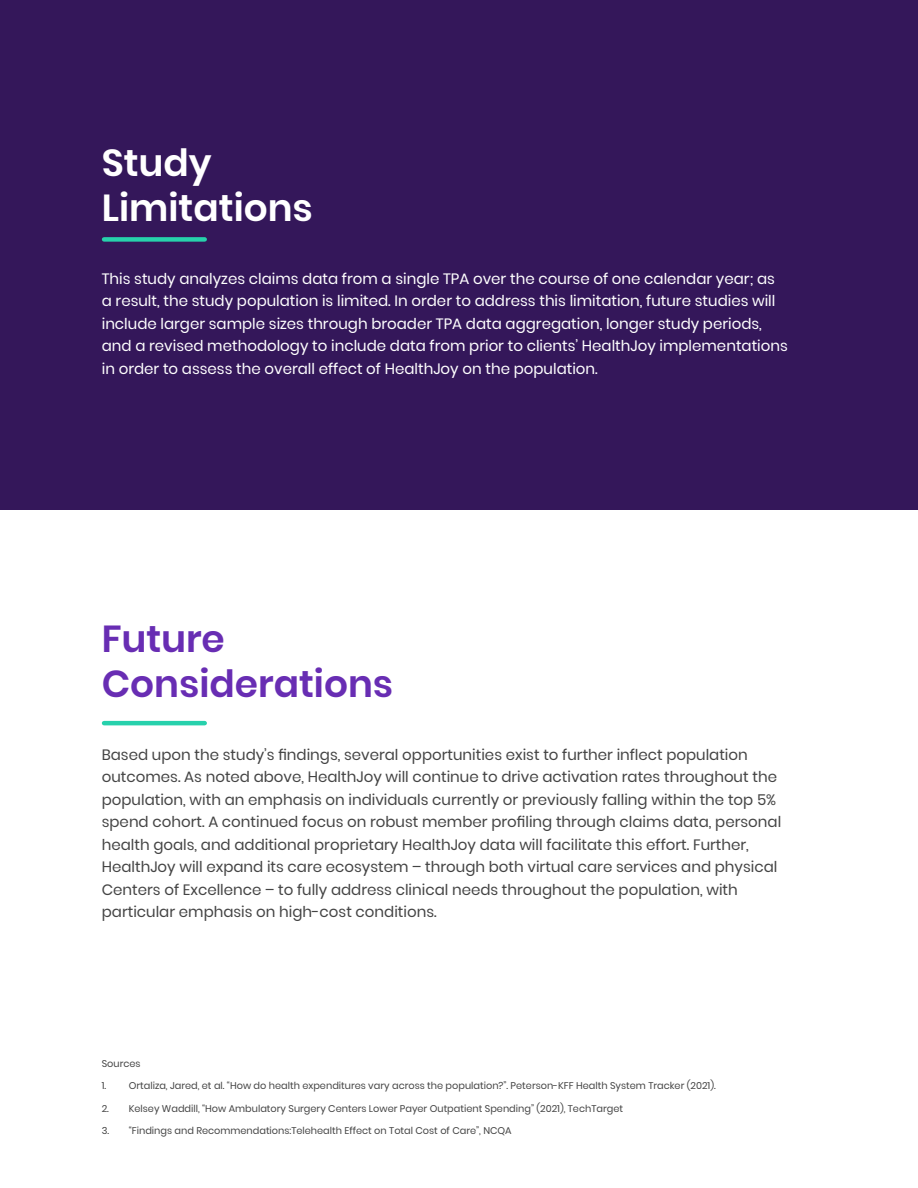
<style>
.page{position:relative;width:918px;height:1188px;background:#fff}
.page>*{position:absolute;margin:0;border:0;box-sizing:border-box;transform-origin:0 0}
.t1{font:600 37.5px/45px "Poppins";color:#682db3}
.t2{font:600 37.5px/45px "Poppins";color:#fff}
.t3{font:15px/22.5px "Poppins";color:#444}
.t4{font:15px/22.5px "Poppins";color:#fff}
.t5{font:9.75px "Poppins";color:#444}
</style>
<div class="page">
<div style="left:0;top:0;width:918px;height:510px;background:#34175a"></div>
<div style="left:104px;top:237px;width:101px;height:5px;background:#27d1ac"></div>
<hr style="left:104px;top:721px;width:101px;height:4px;background:#27d1ac">
<h1 class="t2" style="left:102px;top:140px;width:213px">Study<br>Limitations</h1>
<p class="t4" style="left:102px;top:267px;width:688px">This study analyzes claims data from a single TPA over the course of one calendar year; as a result, the study population is limited. In order to address this limitation, future studies will include larger sample sizes through broader TPA data aggregation, longer study periods, and a revised methodology to include data from prior to clients’ HealthJoy implementations in order to assess the overall effect of HealthJoy on the population.</p>
<h1 class="t1" style="left:102px;top:617px;width:293px">Future<br>Considerations</h1>
<p class="t3" style="left:102px;top:743px;width:681px">Based upon the study’s findings, several opportunities exist to further inflect population outcomes. As noted above, HealthJoy will continue to drive activation rates throughout the population, with an emphasis on individuals currently or previously falling within the top 5% spend cohort. A continued focus on robust member profiling through claims data, personal health goals, and additional proprietary HealthJoy data will facilitate this effort. Further, HealthJoy will expand its care ecosystem – through both virtual care services and physical Centers of Excellence – to fully address clinical needs throughout the population, with particular emphasis on high-cost conditions.</p>
<p class="t5" style="left:102px;top:1057px;width:40px">Sources</p>
<p class="t5" style="left:102px;top:1080px;width:616px">1. Ortaliza, Jared, et al. “How do health expenditures vary across the population?”. Peterson-KFF Health System Tracker (2021).</p>
<p class="t5" style="left:102px;top:1102px;width:523px">2. Kelsey Waddill, “How Ambulatory Surgery Centers Lower Payer Outpatient Spending” (2021), TechTarget</p>
<p class="t5" style="left:102px;top:1125px;width:411px">3. “Findings and Recommendations:Telehealth Effect on Total Cost of Care”, NCQA</p>
</div>
